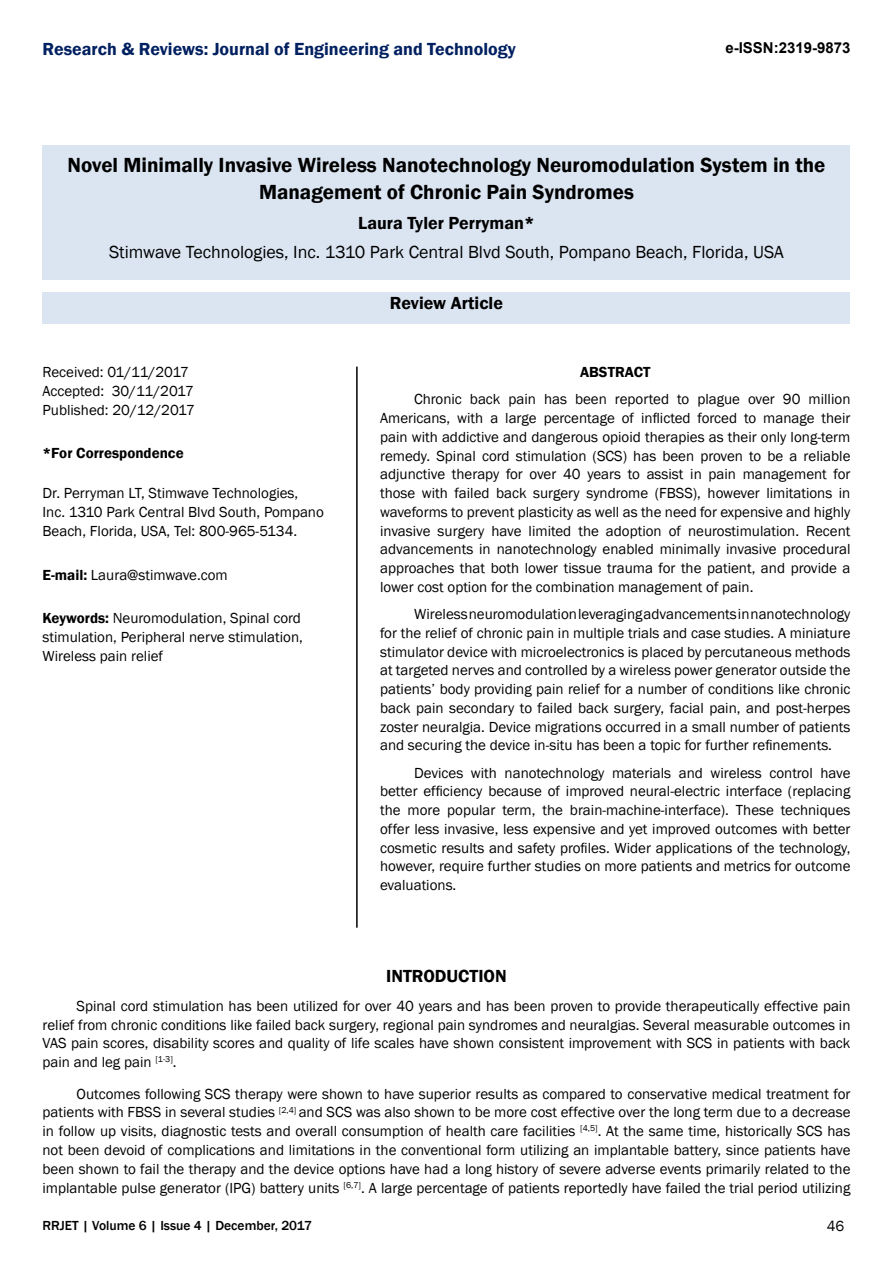
<style>
.page{position:relative;width:893px;height:1263px;background:#fff}
.page>*{position:absolute;margin:0;border:0;box-sizing:border-box;transform-origin:0 0}
.t1{font:600 21px/27px "Franklin Gothic";color:#000;text-align:center}
.t2{font:18px "Franklin Gothic";color:#000}
.t3{font:600 18px "Franklin Gothic";color:#002060}
.t4{font:600 18px "Franklin Gothic";color:#000}
.t5{font:15px/18.8px "Franklin Gothic";color:#000;text-align:justify}
.t6{font:600 15px "Franklin Gothic";color:#000}
.t7{font:700 15px "Arial";color:#000}
.t8{font:500 13.5px "Franklin Gothic";color:#000}
.s1{font-weight:600}
</style>
<div class="page">
<div style="left:43px;top:145px;width:807px;height:134px;background:#dbe5f1"></div>
<div style="left:43px;top:292px;width:807px;height:32px;background:#dbe5f1"></div>
<hr style="left:356px;top:367px;width:2px;height:561px;background:#000">
<p class="t3" style="left:43px;top:38px;width:475px">Research &amp; Reviews: Journal of Engineering and Technology</p>
<p class="t7" style="left:725px;top:38px;width:127px">e-ISSN:2319-9873</p>
<h1 class="t1" style="left:68px;top:152px;width:759px">Novel Minimally Invasive Wireless Nanotechnology Neuromodulation System in the<br>Management of Chronic Pain Syndromes</h1>
<p class="t4" style="left:358px;top:212px;width:178px">Laura Tyler Perryman*</p>
<p class="t2" style="left:109px;top:241px;width:676px">Stimwave Technologies, Inc. 1310 Park Central Blvd South, Pompano Beach, Florida, USA</p>
<p class="t4" style="left:390px;top:292px;width:115px">Review Article</p>
<p class="t5" style="left:43px;top:363px;width:154px;text-align:left">Received: 01/11/2017<br>Accepted: 30/11/2017<br>Published: 20/12/2017</p>
<p class="t6" style="left:43px;top:444px;width:143px">*For Correspondence</p>
<p class="t5" style="left:43px;top:484px;width:283px;text-align:left">Dr. Perryman LT, Stimwave Technologies,<br>Inc. 1310 Park Central Blvd South, Pompano<br>Beach, Florida, USA, Tel: 800-965-5134.</p>
<p class="t5" style="left:43px;top:566px;width:187px"><span class="s1">E-mail:</span> Laura@stimwave.com</p>
<p class="t5" style="left:43px;top:609px;width:262px;text-align:left"><span class="s1">Keywords:</span> Neuromodulation, Spinal cord stimulation, Peripheral nerve stimulation,<br>Wireless pain relief</p>
<p class="t6" style="left:580px;top:363px;width:72px">ABSTRACT</p>
<p class="t5" style="left:380px;top:390px;width:472px;text-indent:34px">Chronic back pain has been reported to plague over 90 million Americans, with a large percentage of inflicted forced to manage their pain with addictive and dangerous opioid therapies as their only long-term remedy. Spinal cord stimulation (SCS) has been proven to be a reliable adjunctive therapy for over 40 years to assist in pain management for those with failed back surgery syndrome (FBSS), however limitations in waveforms to prevent plasticity as well as the need for expensive and highly invasive surgery have limited the adoption of neurostimulation. Recent advancements in nanotechnology enabled minimally invasive procedural approaches that both lower tissue trauma for the patient, and provide a lower cost option for the combination management of pain.</p>
<p class="t5" style="left:380px;top:605px;width:472px;text-indent:34px">Wireless neuromodulation leveraging advancements in nanotechnology for the relief of chronic pain in multiple trials and case studies. A miniature stimulator device with microelectronics is placed by percutaneous methods at targeted nerves and controlled by a wireless power generator outside the patients’ body providing pain relief for a number of conditions like chronic back pain secondary to failed back surgery, facial pain, and post-herpes zoster neuralgia. Device migrations occurred in a small number of patients and securing the device in-situ has been a topic for further refinements.</p>
<p class="t5" style="left:380px;top:764px;width:472px;text-indent:34px">Devices with nanotechnology materials and wireless control have better efficiency because of improved neural-electric interface (replacing the more popular term, the brain-machine-interface). These techniques offer less invasive, less expensive and yet improved outcomes with better cosmetic results and safety profiles. Wider applications of the technology, however, require further studies on more patients and metrics for outcome evaluations.</p>
<p class="t4" style="left:386px;top:965px;width:122px">INTRODUCTION</p>
<p class="t5" style="left:43px;top:997px;width:809px;text-indent:34px">Spinal cord stimulation has been utilized for over 40 years and has been proven to provide therapeutically effective pain relief from chronic conditions like failed back surgery, regional pain syndromes and neuralgias. Several measurable outcomes in VAS pain scores, disability scores and quality of life scales have shown consistent improvement with SCS in patients with back pain and leg pain <sup>[1-3]</sup>.</p>
<p class="t5" style="left:43px;top:1085px;width:809px;text-indent:34px">Outcomes following SCS therapy were shown to have superior results as compared to conservative medical treatment for patients with FBSS in several studies <sup>[2,4]</sup> and SCS was also shown to be more cost effective over the long term due to a decrease in follow up visits, diagnostic tests and overall consumption of health care facilities <sup>[4,5]</sup>. At the same time, historically SCS has not been devoid of complications and limitations in the conventional form utilizing an implantable battery, since patients have been shown to fail the therapy and the device options have had a long history of severe adverse events primarily related to the implantable pulse generator (IPG) battery units <sup>[6,7]</sup>. A large percentage of patients reportedly have failed the trial period utilizing</p>
<p class="t8" style="left:43px;top:1217px;width:271px">RRJET | Volume 6 | Issue 4 | December, 2017</p>
<p class="t5" style="left:827px;top:1217px;width:19px">46</p>
</div>
